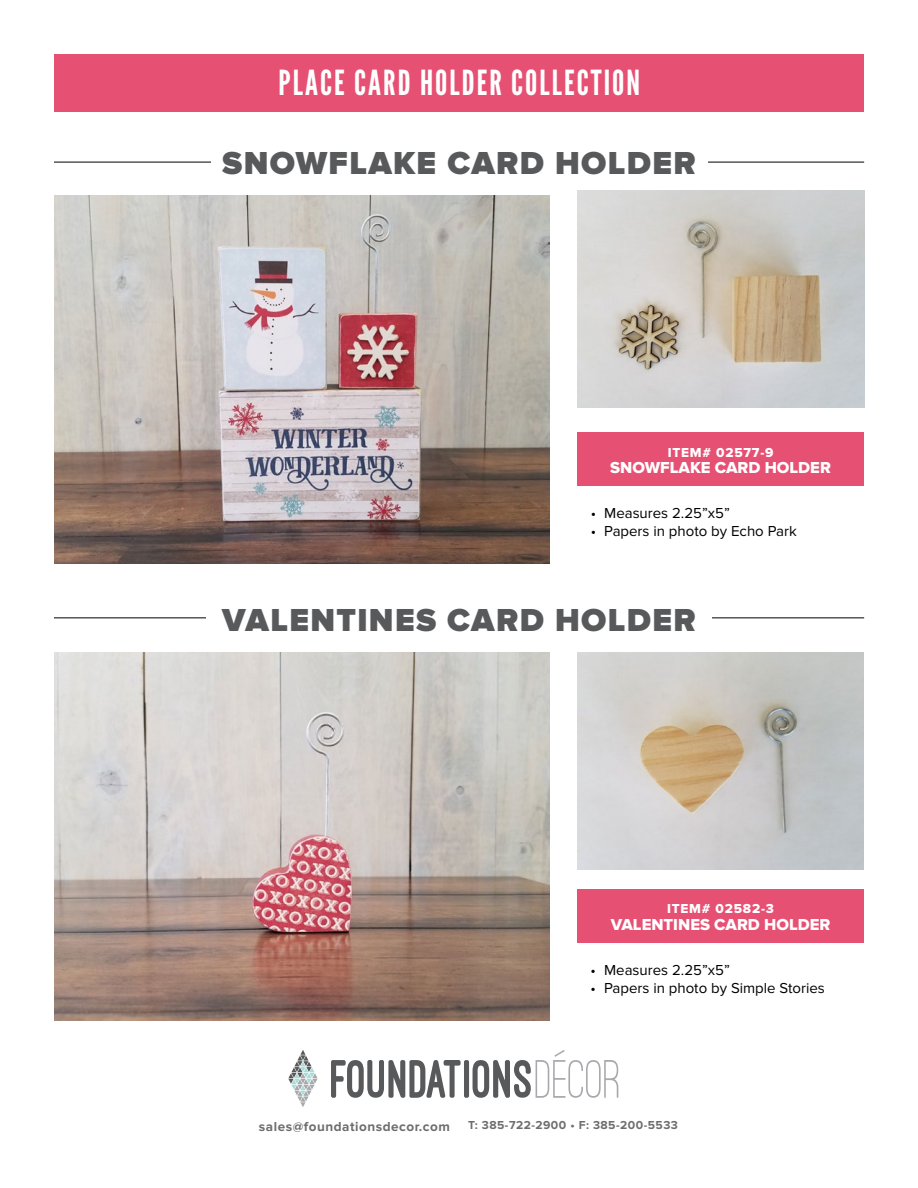
<style>
.page{position:relative;width:918px;height:1188px;background:#fff}
.page>*{position:absolute;margin:0;border:0;box-sizing:border-box;transform-origin:0 0}
.t1{font:34.5px "League Gothic";letter-spacing:.06em;color:#fff}
.t2{font:900 33px "Proxima Nova";letter-spacing:.04em;color:#58595b}
.t3{font:16.5px "Proxima Nova Extrabld";color:#fff}
.t4{font:15px "Proxima Nova";color:#000}
.t5{font:700 13.5px "Proxima Nova";letter-spacing:.04em;color:#6d6c6f}
.t6{font:13.5px "Proxima Nova Extrabld";letter-spacing:.06em;color:#fff}
.t7{font:700 12px "Proxima Nova";letter-spacing:.04em;color:#6d6c6f}
</style>
<div class="page">
<div style="left:55px;top:54px;width:809px;height:58px;background:#e65073"></div>
<svg style="left:331px;top:1060px;width:130px;height:38px"></svg>
<div style="left:464px;top:1060px;width:5px;height:38px;background:#58595b;border-radius:2px"></div>
<svg style="left:473px;top:1050px;width:145px;height:48px"></svg>
<svg style="left:288px;top:1050px;width:30px;height:57px"></svg>
<hr style="left:54px;top:162px;width:810px;height:1px;background:#000101">
<hr style="left:54px;top:618px;width:810px;height:1px;background:#000101">
<div style="left:577px;top:432px;width:287px;height:54px;background:#e65073"></div>
<img style="left:54px;top:196px;width:496px;height:368px">
<div style="left:211px;top:148px;width:496px;height:26px;background:#fff"></div>
<img style="left:577px;top:191px;width:287px;height:217px">
<div style="left:577px;top:889px;width:287px;height:54px;background:#e65073"></div>
<img style="left:54px;top:653px;width:496px;height:368px">
<div style="left:206px;top:604px;width:506px;height:28px;background:#fff"></div>
<img style="left:577px;top:653px;width:287px;height:216px">
<h1 class="t1" style="left:278px;top:63px;width:363px">PLACE CARD HOLDER COLLECTION</h1>
<h2 class="t2" style="left:222px;top:144px;width:475px">SNOWFLAKE CARD HOLDER</h2>
<p class="t6" style="left:668px;top:444px;width:107px">ITEM# 02577-9</p>
<p class="t3" style="left:610px;top:458px;width:222px">SNOWFLAKE CARD HOLDER</p>
<p class="t4" style="left:591px;top:505px;width:141px">• Measures 2.25”x5”</p>
<p class="t4" style="left:591px;top:523px;width:208px">• Papers in photo by Echo Park</p>
<h2 class="t2" style="left:222px;top:601px;width:475px">VALENTINES CARD HOLDER</h2>
<p class="t6" style="left:667px;top:901px;width:109px">ITEM# 02582-3</p>
<p class="t3" style="left:611px;top:915px;width:221px">VALENTINES CARD HOLDER</p>
<p class="t4" style="left:591px;top:962px;width:141px">• Measures 2.25”x5”</p>
<p class="t4" style="left:591px;top:980px;width:236px">• Papers in photo by Simple Stories</p>
<p class="t5" style="left:259px;top:1118px;width:193px">sales@foundationsdecor.com</p>
<p class="t7" style="left:468px;top:1118px;width:211px">T: 385-722-2900 • F: 385-200-5533</p>
</div>
